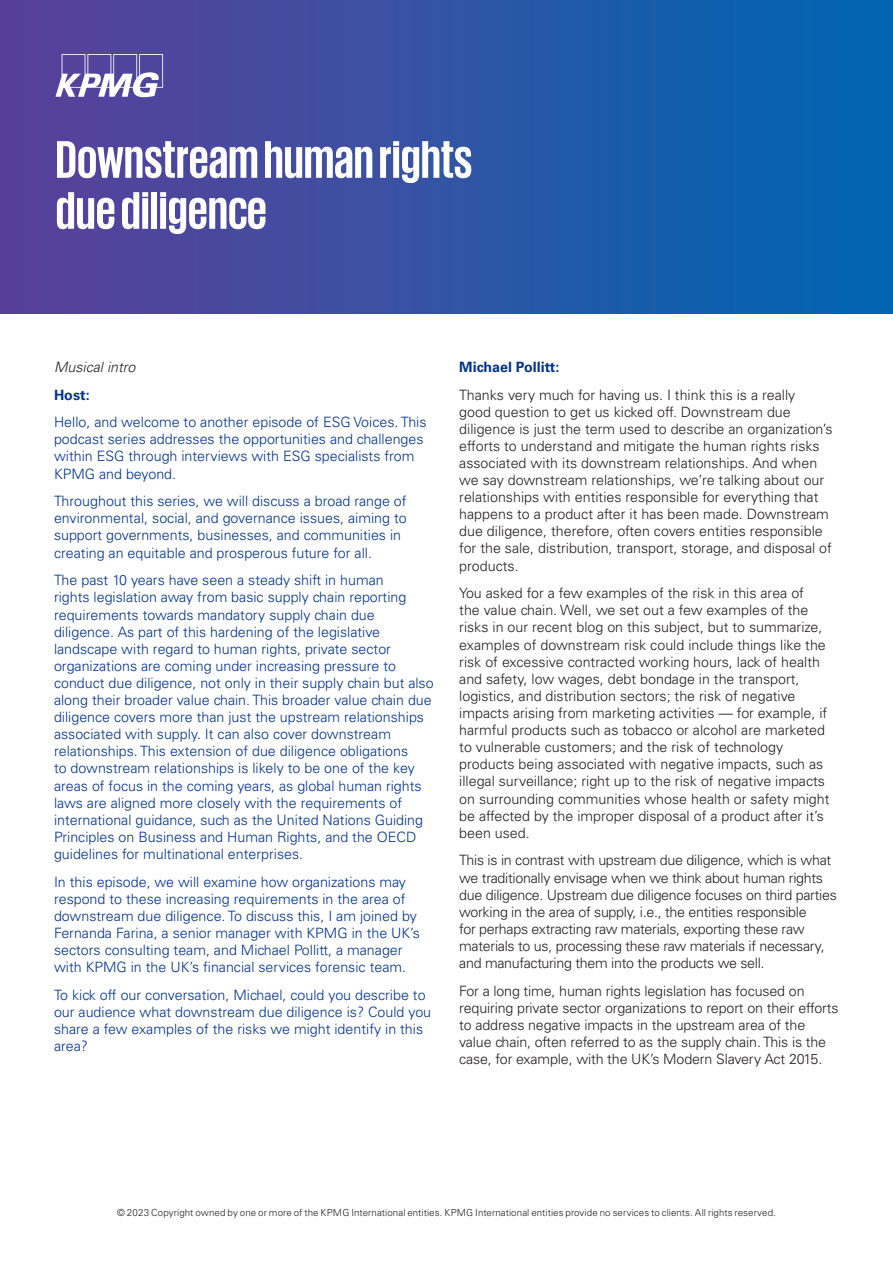
<style>
.page{position:relative;width:893px;height:1263px;background:#fff}
.page>*{position:absolute;margin:0;border:0;box-sizing:border-box;transform-origin:0 0}
.t1{font:700 54px/51px "KPMG";color:#fff}
.t2{font:300 14.25px/17.1px "Univers LT Std";color:#00338d}
.t3{font:300 14.25px/17.1px "Univers LT Std";color:#231f20}
.t4{font:300 14.25px/17.1px "Univers LT Std";letter-spacing:-.02em;color:#231f20}
.t5{font:700 14.25px "Univers LT Std";color:#00338d}
.t6{font:italic 300 14.25px "Univers LT Std";color:#231f20}
.t7{font:300 9.75px "Univers LT Std";letter-spacing:.005em;color:#231f20}
</style>
<div class="page">
<div style="left:0;top:0;width:893px;height:313px;background:linear-gradient(to right,#5f3f98,#0067b2)"></div>
<svg style="left:55px;top:54px;width:108px;height:43px"></svg>
<h1 class="t1" style="left:55px;top:132px;width:418px">Downstream human rights due diligence</h1>
<p class="t6" style="left:54px;top:358px;width:83px">Musical intro</p>
<p class="t5" style="left:54px;top:386px;width:37px">Host:</p>
<p class="t2" style="left:54px;top:414px;width:374px">Hello, and welcome to another episode of ESG Voices. This podcast series addresses the opportunities and challenges within ESG through interviews with ESG specialists from KPMG and beyond.</p>
<p class="t2" style="left:54px;top:493px;width:354px">Throughout this series, we will discuss a broad range of environmental, social, and governance issues, aiming to support governments, businesses, and communities in creating an equitable and prosperous future for all.</p>
<p class="t2" style="left:54px;top:572px;width:381px">The past 10 years have seen a steady shift in human<br>rights legislation away from basic supply chain reporting requirements towards mandatory supply chain due diligence. As part of this hardening of the legislative landscape with regard to human rights, private sector organizations are coming under increasing pressure to conduct due diligence, not only in their supply chain but also along their broader value chain. This broader value chain due diligence covers more than just the upstream relationships associated with supply. It can also cover downstream relationships. This extension of due diligence obligations<br>to downstream relationships is likely to be one of the key areas of focus in the coming years, as global human rights laws are aligned more closely with the requirements of international guidance, such as the United Nations Guiding Principles on Business and Human Rights, and the OECD guidelines for multinational enterprises.</p>
<p class="t2" style="left:54px;top:873px;width:367px">In this episode, we will examine how organizations may respond to these increasing requirements in the area of downstream due diligence. To discuss this, I am joined by Fernanda Farina, a senior manager with KPMG in the UK’s sectors consulting team, and Michael Pollitt, a manager with KPMG in the UK’s financial services forensic team.</p>
<p class="t2" style="left:54px;top:986px;width:379px">To kick off our conversation, Michael, could you describe to our audience what downstream due diligence is? Could you share a few examples of the risks we might identify in this area?</p>
<p class="t5" style="left:459px;top:358px;width:102px">Michael Pollitt:</p>
<p class="t3" style="left:459px;top:386px;width:375px">Thanks very much for having us. I think this is a really<br>good question to get us kicked off. Downstream due diligence is just the term used to describe an organization’s efforts to understand and mitigate the human rights risks associated with its downstream relationships. And when we say downstream relationships, we’re talking about our relationships with entities responsible for everything that happens to a product after it has been made. Downstream due diligence, therefore, often covers entities responsible for the sale, distribution, transport, storage, and disposal of products.</p>
<p class="t3" style="left:459px;top:585px;width:372px">You asked for a few examples of the risk in this area of<br>the value chain. Well, we set out a few examples of the risks in our recent blog on this subject, but to summarize, examples of downstream risk could include things like the risk of excessive contracted working hours, lack of health and safety, low wages, debt bondage in the transport, logistics, and distribution sectors; the risk of negative impacts arising from marketing activities — for example, if harmful products such as tobacco or alcohol are marketed to vulnerable customers; and the risk of technology products being associated with negative impacts, such as illegal surveillance; right up to the risk of negative impacts on surrounding communities whose health or safety might be affected by the improper disposal of a product after it’s been used.</p>
<p class="t4" style="left:459px;top:852px;width:379px">This is in contrast with upstream due diligence, which is what we traditionally envisage when we think about human rights due diligence. Upstream due diligence focuses on third parties working in the area of supply, i.e., the entities responsible<br>for perhaps extracting raw materials, exporting these raw materials to us, processing these raw materials if necessary, and manufacturing them into the products we sell.</p>
<p class="t3" style="left:459px;top:982px;width:381px">For a long time, human rights legislation has focused on requiring private sector organizations to report on their efforts to address negative impacts in the upstream area of the value chain, often referred to as the supply chain. This is the case, for example, with the UK’s Modern Slavery Act 2015.</p>
<p class="t7" style="left:117px;top:1207px;width:660px">© 2023 Copyright owned by one or more of the KPMG International entities. KPMG International entities provide no services to clients. All rights reserved.</p>
</div>
